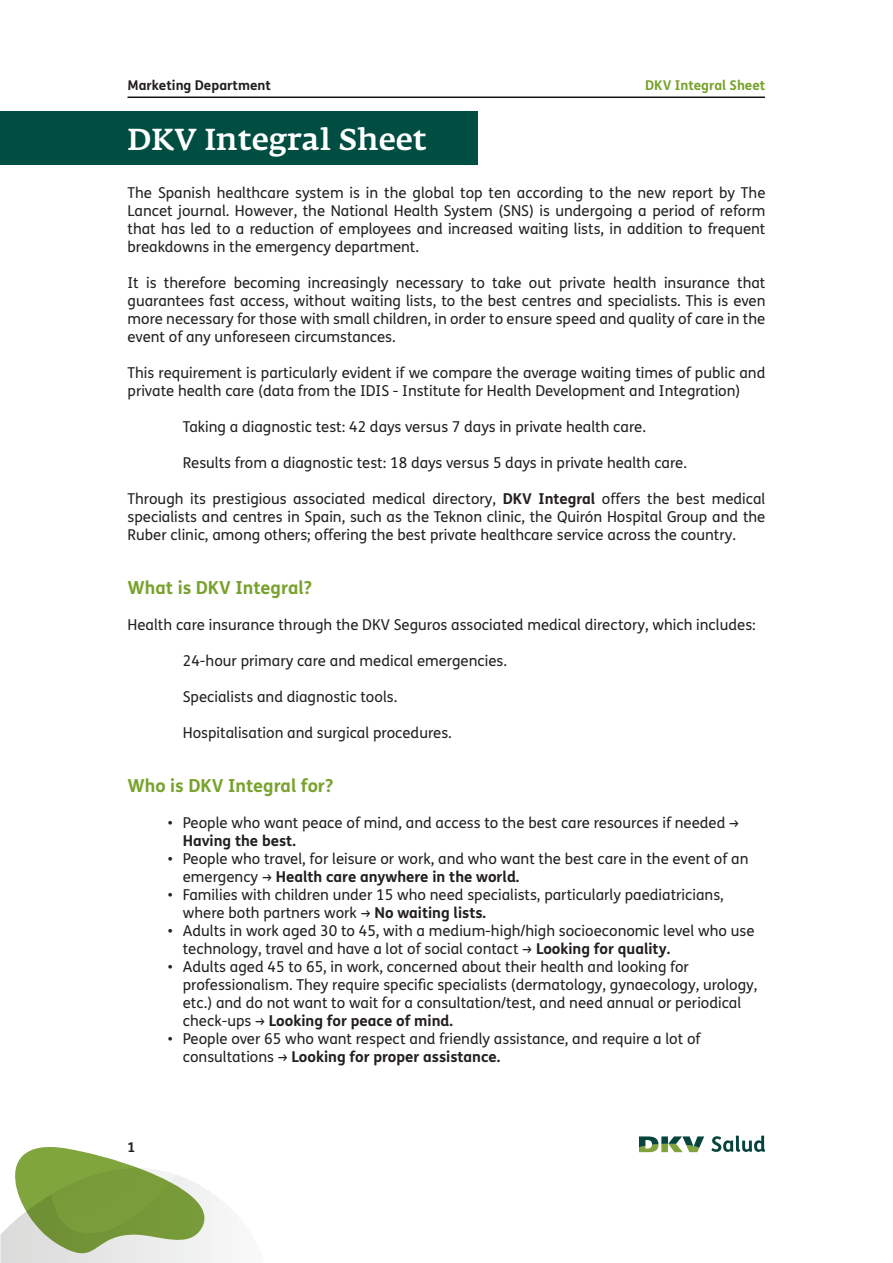
<style>
.page{position:relative;width:893px;height:1263px;background:#fff}
.page>*{position:absolute;margin:0;border:0;box-sizing:border-box;transform-origin:0 0}
.t1{font:500 30px "Fedra Serif A Pro";color:#fff}
.t2{font:700 18px "FS Me";color:#78a22d}
.t3{font:15px/18px "FS Me";color:#231f20}
.t4{font:700 15px "FS Me";color:#231f20}
.t5{font:700 13.5px "FS Me";color:#231f20}
.t6{font:700 13.5px "FS Me";color:#78a22d}
.s1{font-weight:700}
</style>
<div class="page">
<svg style="left:0;top:1147px;width:228px;height:116px"></svg>
<svg style="left:711px;top:1135px;width:54px;height:17px"></svg>
<svg style="left:639px;top:1136px;width:65px;height:16px"></svg>
<div style="left:0;top:111px;width:477px;height:54px;background:#004d42"></div>
<hr style="left:127px;top:97px;width:638px;height:1px;background:#111314">
<p class="t5" style="left:128px;top:75px;width:145px">Marketing Department</p>
<p class="t6" style="left:645px;top:75px;width:122px">DKV Integral Sheet</p>
<h1 class="t1" style="left:128px;top:121px;width:301px">DKV Integral Sheet</h1>
<p class="t3" style="left:128px;top:184px;width:639px;text-align:justify">The Spanish healthcare system is in the global top ten according to the new report by The Lancet journal. However, the National Health System (SNS) is undergoing a period of reform that has led to a reduction of employees and increased waiting lists, in addition to frequent breakdowns in the emergency department.</p>
<p class="t3" style="left:128px;top:274px;width:639px;text-align:justify">It is therefore becoming increasingly necessary to take out private health insurance that guarantees fast access, without waiting lists, to the best centres and specialists. This is even more necessary for those with small children, in order to ensure speed and quality of care in the event of any unforeseen circumstances.</p>
<p class="t3" style="left:128px;top:364px;width:639px">This requirement is particularly evident if we compare the average waiting times of public and private health care (data from the IDIS - Institute for Health Development and Integration)</p>
<p class="t3" style="left:183px;top:418px;width:465px">Taking a diagnostic test: 42 days versus 7 days in private health care.</p>
<p class="t3" style="left:183px;top:454px;width:506px">Results from a diagnostic test: 18 days versus 5 days in private health care.</p>
<p class="t3" style="left:128px;top:490px;width:639px;text-align:justify">Through its prestigious associated medical directory, <span class="s1">DKV Integral</span> offers the best medical specialists and centres in Spain, such as the Teknon clinic, the Quirón Hospital Group and the Ruber clinic, among others; offering the best private healthcare service across the country.</p>
<p class="t2" style="left:128px;top:574px;width:186px">What is DKV Integral?</p>
<p class="t3" style="left:128px;top:616px;width:630px">Health care insurance through the DKV Seguros associated medical directory, which includes:</p>
<p class="t3" style="left:183px;top:652px;width:326px">24-hour primary care and medical emergencies.</p>
<p class="t3" style="left:183px;top:688px;width:216px">Specialists and diagnostic tools.</p>
<p class="t3" style="left:183px;top:724px;width:271px">Hospitalisation and surgical procedures.</p>
<p class="t2" style="left:128px;top:772px;width:207px">Who is DKV Integral for?</p>
<p class="t3" style="left:168px;top:814px;width:573px">• People who want peace of mind, and access to the best care resources if needed →</p>
<p class="t4" style="left:183px;top:829px;width:115px">Having the best.</p>
<p class="t3" style="left:183px;top:850px;width:567px;text-indent:-15px">• People who travel, for leisure or work, and who want the best care in the event of an emergency → <span class="s1">Health care anywhere in the world.</span></p>
<p class="t3" style="left:183px;top:886px;width:543px;text-indent:-15px">• Families with children under 15 who need specialists, particularly paediatricians, where both partners work → <span class="s1">No waiting lists.</span></p>
<p class="t3" style="left:183px;top:922px;width:573px;text-indent:-15px">• Adults in work aged 30 to 45, with a medium-high/high socioeconomic level who use technology, travel and have a lot of social contact → <span class="s1">Looking for quality.</span></p>
<p class="t3" style="left:183px;top:958px;width:576px;text-indent:-15px">• Adults aged 45 to 65, in work, concerned about their health and looking for professionalism. They require specific specialists (dermatology, gynaecology, urology, etc.) and do not want to wait for a consultation/test, and need annual or periodical check-ups → <span class="s1">Looking for peace of mind.</span></p>
<p class="t3" style="left:183px;top:1030px;width:519px;text-indent:-15px">• People over 65 who want respect and friendly assistance, and require a lot of consultations → <span class="s1">Looking for proper assistance.</span></p>
<p class="t5" style="left:128px;top:1137px;width:9px">1</p>
</div>
